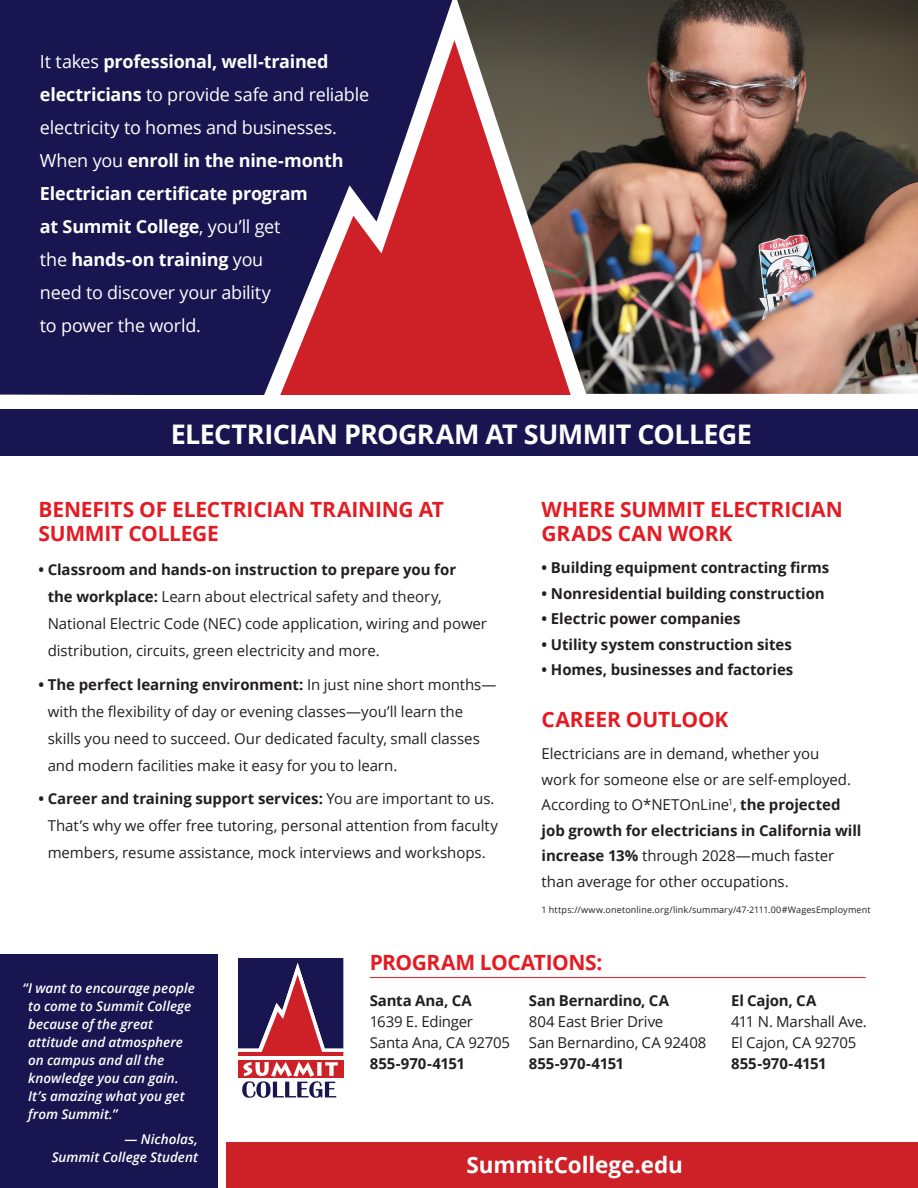
<style>
.page{position:relative;width:918px;height:1188px;background:#fff}
.page>*{position:absolute;margin:0;border:0;box-sizing:border-box;transform-origin:0 0}
.t1{font:700 27px "Open Sans";letter-spacing:-.025em;color:#fff}
.t2{font:700 22.5px "Open Sans";letter-spacing:-.005em;color:#fff}
.t3{font:700 21px/24px "Open Sans";letter-spacing:-.01em;color:#e31c24}
.t4{font:18px/33px "Open Sans";letter-spacing:-.015em;color:#fff}
.t5{font:15px/27px "Open Sans";letter-spacing:-.005em;color:#231f20}
.t6{font:700 15px "Open Sans";letter-spacing:-.005em;color:#231f20}
.t7{font:italic 600 13.5px/18px "Open Sans";color:#fff}
.t8{font:9px "Open Sans";letter-spacing:.015em;color:#231f20}
.s1{font-weight:700}
</style>
<div class="page">
<div style="left:226px;top:1142px;width:692px;height:46px;background:#cd2027"></div>
<hr style="left:370px;top:977px;width:496px;height:1px;background:#e31c24">
<svg style="left:238px;top:958px;width:105px;height:140px"></svg>
<svg style="left:0;top:0;width:918px;height:395px;background:#5f3c51"></svg>
<div style="left:0;top:409px;width:918px;height:46px;background:#191551"></div>
<div style="left:0;top:954px;width:217px;height:234px;background:#191551"></div>
<p class="t4" style="left:40px;top:44px;width:331px">It takes <span class="s1">professional, well-trained electricians</span> to provide safe and reliable electricity to homes and businesses.<br>When you <span class="s1">enroll in the nine-month<br>Electrician certificate program<br>at Summit College</span>, you’ll get<br>the <span class="s1">hands-on training</span> you<br>need to discover your ability<br>to power the world.</p>
<p class="t1" style="left:171px;top:415px;width:583px">ELECTRICIAN PROGRAM AT SUMMIT COLLEGE</p>
<p class="t3" style="left:38px;top:497px;width:407px">BENEFITS OF ELECTRICIAN TRAINING AT<br>SUMMIT COLLEGE</p>
<p class="t5" style="left:48px;top:556px;width:441px;text-indent:-9px"><span class="s1">• Classroom and hands-on instruction to prepare you for<br>the workplace:</span> Learn about electrical safety and theory, National Electric Code (NEC) code application, wiring and power distribution, circuits, green electricity and more.</p>
<p class="t5" style="left:48px;top:670px;width:450px;text-indent:-9px"><span class="s1">• The perfect learning environment:</span> In just nine short months— with the flexibility of day or evening classes—you’ll learn the skills you need to succeed. Our dedicated faculty, small classes and modern facilities make it easy for you to learn.</p>
<p class="t5" style="left:48px;top:785px;width:452px;text-indent:-9px"><span class="s1">• Career and training support services:</span> You are important to us.<br>That’s why we offer free tutoring, personal attention from faculty members, resume assistance, mock interviews and workshops.</p>
<p class="t3" style="left:542px;top:497px;width:303px">WHERE SUMMIT ELECTRICIAN<br>GRADS CAN WORK</p>
<p class="t6" style="left:542px;top:557px;width:289px">• Building equipment contracting firms</p>
<p class="t6" style="left:542px;top:583px;width:285px">• Nonresidential building construction</p>
<p class="t6" style="left:542px;top:608px;width:201px">• Electric power companies</p>
<p class="t6" style="left:542px;top:634px;width:252px">• Utility system construction sites</p>
<p class="t6" style="left:542px;top:659px;width:253px">• Homes, businesses and factories</p>
<p class="t3" style="left:542px;top:707px;width:188px">CAREER OUTLOOK</p>
<p class="t5" style="left:542px;top:741px;width:321px;line-height:25.5px">Electricians are in demand, whether you<br>work for someone else or are self-employed.<br>According to O*NETOnLine<sup>1</sup>, <span class="s1">the projected job growth for electricians in California will increase 13%</span> through 2028—much faster than average for other occupations.</p>
<p class="t8" style="left:542px;top:904px;width:330px">1 https://www.onetonline.org/link/summary/47-2111.00#WagesEmployment</p>
<p class="t7" style="left:28px;top:979px;width:168px;text-indent:-6px">“I want to encourage people to come to Summit College because of the great attitude and atmosphere on campus and all the knowledge you can gain.<br>It’s amazing what you get from Summit.”</p>
<p class="t7" style="left:52px;top:1130px;width:148px;text-align:right">— Nicholas,<br>Summit College Student</p>
<p class="t3" style="left:370px;top:950px;width:234px">PROGRAM LOCATIONS:</p>
<p class="t6" style="left:370px;top:990px;width:104px">Santa Ana, CA</p>
<p class="t5" style="left:370px;top:1007px;width:105px">1639 E. Edinger</p>
<p class="t5" style="left:370px;top:1028px;width:142px">Santa Ana, CA 92705</p>
<p class="t6" style="left:370px;top:1053px;width:97px">855-970-4151</p>
<p class="t6" style="left:529px;top:990px;width:142px">San Bernardino, CA</p>
<p class="t5" style="left:529px;top:1007px;width:136px">804 East Brier Drive</p>
<p class="t5" style="left:529px;top:1028px;width:179px">San Bernardino, CA 92408</p>
<p class="t6" style="left:529px;top:1053px;width:97px">855-970-4151</p>
<p class="t6" style="left:731px;top:990px;width:87px">El Cajon, CA</p>
<p class="t5" style="left:731px;top:1007px;width:137px">411 N. Marshall Ave.</p>
<p class="t5" style="left:731px;top:1028px;width:127px">El Cajon, CA 92705</p>
<p class="t6" style="left:731px;top:1053px;width:97px">855-970-4151</p>
<p class="t2" style="left:467px;top:1149px;width:218px">SummitCollege.edu</p>
</div>
